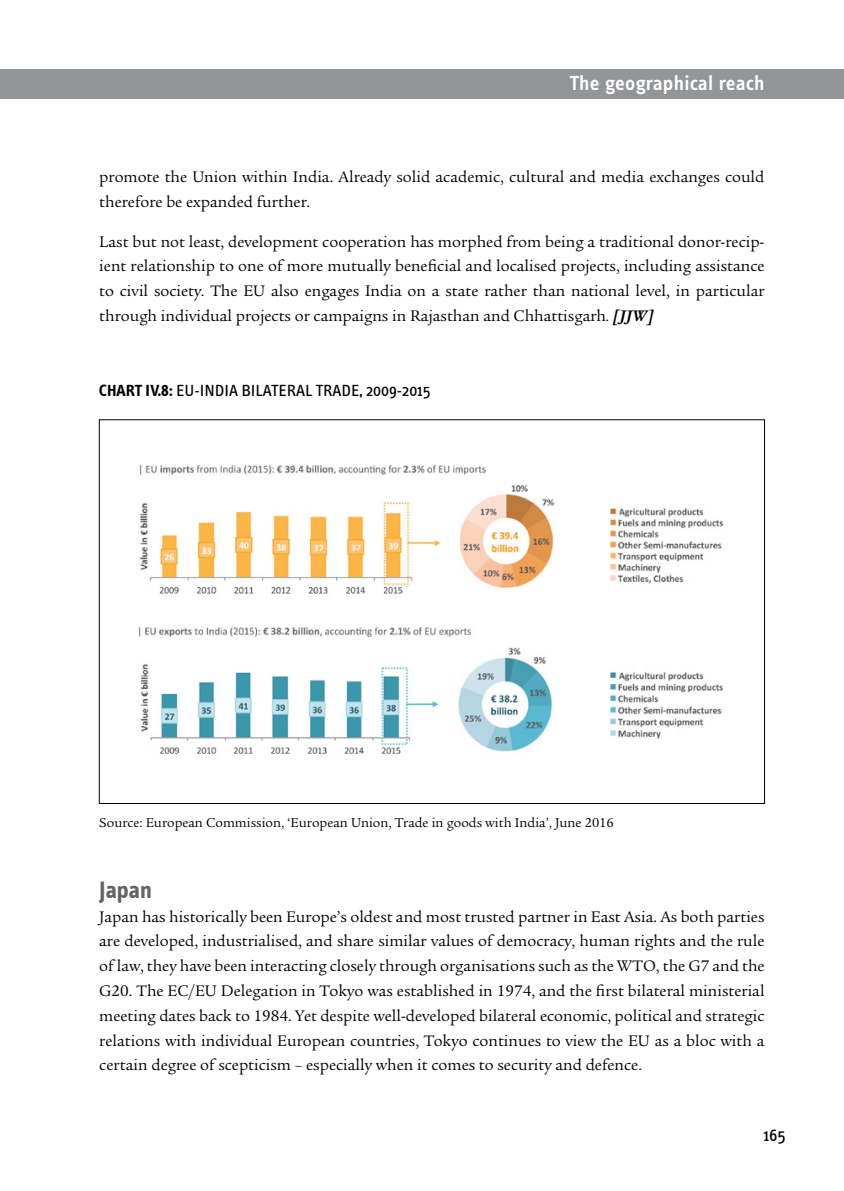
<style>
.page{position:relative;width:844px;height:1191px;background:#fff}
.page>*{position:absolute;margin:0;border:0;box-sizing:border-box;transform-origin:0 0}
.t1{font:700 24.5px "Info Text";color:#636466}
.t2{font:600 21px "Info Text";letter-spacing:.01em;color:#fff}
.t3{font:17.5px "Info Text";color:#000}
.t4{font:16.62px/24.8px "Legacy Serif Std";color:#000;text-align:justify}
.t5{font:16.62px "Info Text";color:#000}
.t6{font:14px "Legacy Serif Std";color:#000}
.s1{font-style:italic}
.s2{font-weight:700;font-style:italic}
.s3{font-weight:700}
</style>
<div class="page">
<div style="left:0;top:69px;width:843px;height:30px;background:#939598"></div>
<img style="left:139px;top:465px;width:585px;height:290px">
<p class="t2" style="left:592px;top:70px;width:174px">The functional scope</p>
<p class="t2" style="left:569px;top:71px;width:197px">The g ographic reach</p>
<p class="t4" style="left:99px;top:165px;width:666px">promote the Union within India. Already solid academic, cultural and media exchanges could therefore be expanded further.</p>
<p class="t4" style="left:99px;top:229px;width:666px">Last but not least, development cooperation has morphed from being a traditional donor-recip&shy;ient relationship to one of more mutually beneficial and localised projects, including assistance to civil society. The EU also engages India on a state rather than national level, in particular through individual projects or campaigns in Rajasthan and Chhattisgarh<span class="s1">.</span> <span class="s2">[JJW]</span></p>
<p class="t5" style="left:99px;top:380px;width:332px"><span class="s3">CHART IV.8:</span> EU-INDIA BILATERAL TRADE, 2009-2015</p>
<p class="t6" style="left:99px;top:815px;width:516px">Source: European Commission, ‘European Union, Trade in goods with India’, June 2016</p>
<h1 class="t1" style="left:99px;top:876px;width:54px">Japan</h1>
<p class="t4" style="left:99px;top:904px;width:666px">Japan has historically been Europe’s oldest and most trusted partner in East Asia. As both parties are developed, industrialised, and share similar values of democracy, human rights and the rule of law, they have been interacting closely through organisations such as the WTO, the G7 and the G20. The EC/EU Delegation in Tokyo was established in 1974, and the first bilateral ministerial meeting dates back to 1984. Yet despite well-developed bilateral economic, political and strategic relations with individual European countries, Tokyo continues to view the EU as a bloc with a certain degree of scepticism – especially when it comes to security and defence.</p>
<p class="t3" style="left:763px;top:1125px;width:24px">165</p>
</div>
